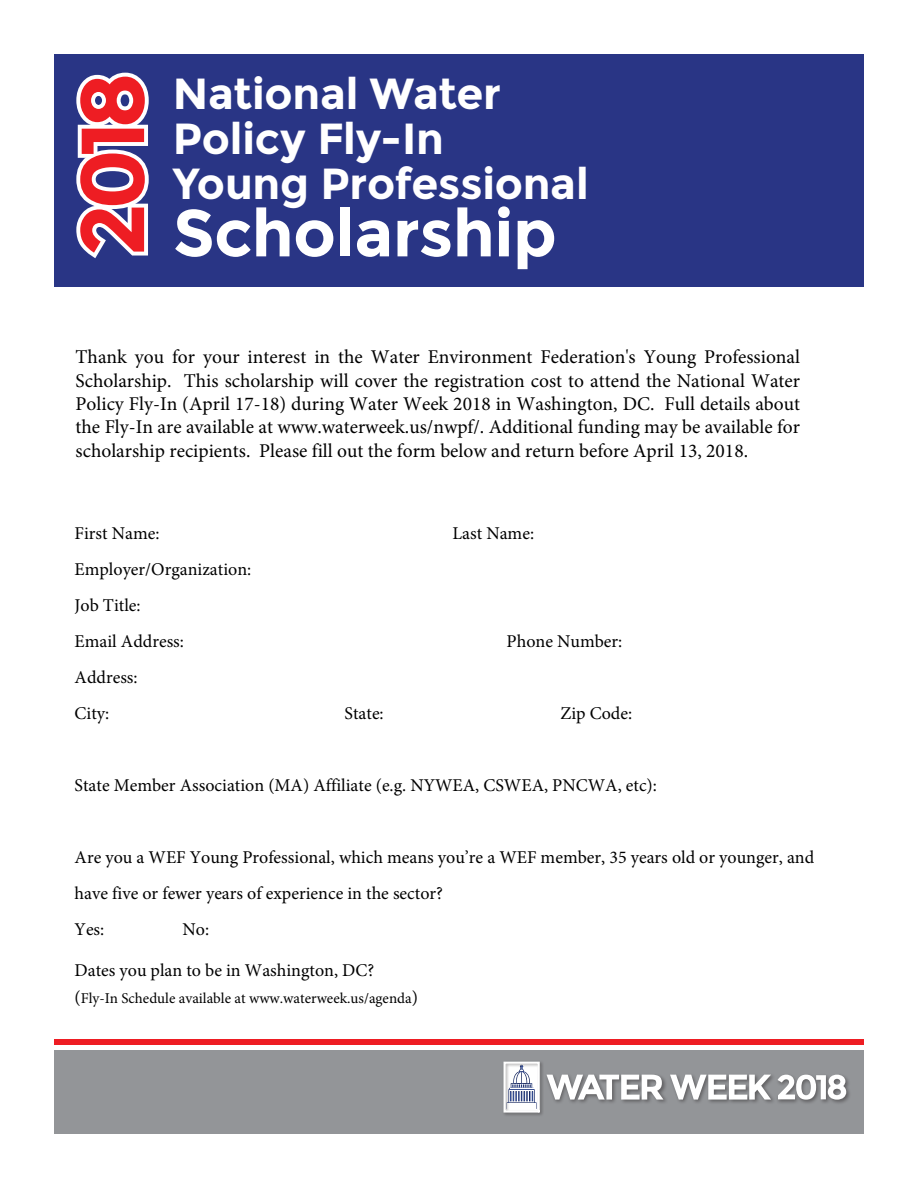
<style>
.page{position:relative;width:918px;height:1188px;background:#fff}
.page>*{position:absolute;margin:0;border:0;box-sizing:border-box;transform-origin:0 0}
.t1{font:700 89.25px "Montserrat";color:#ee1d23}
.t2{font:700 66px "Montserrat";letter-spacing:-.01em;color:#fff}
.t3{font:700 43.5px/45px "Montserrat";letter-spacing:-.005em;color:#fff}
.t4{font:19.5px/23.4px "Minion Pro";color:#000;text-align:justify}
.t5{font:18px/36px "Minion Pro";color:#000}
.t6{font:15px "Minion Pro";color:#000}
.s1{font-size:18px}
</style>
<div class="page">
<div style="left:54px;top:54px;width:810px;height:232px;background:#293585"></div>
<div style="left:54px;top:1047px;width:810px;height:87px;background:#939598"></div>
<div style="left:502px;top:1060px;width:42px;height:57px;background:#7f8082"></div>
<svg style="left:503px;top:1061px;width:37px;height:52px;background:#cfd2dd"></svg>
<div style="left:545px;top:1073px;width:123px;height:32px;background:#231f20;opacity:.45"></div>
<svg style="left:547px;top:1075px;width:116px;height:25px"></svg>
<div style="left:669px;top:1073px;width:107px;height:32px;background:#231f20;opacity:.45"></div>
<svg style="left:670px;top:1075px;width:101px;height:25px"></svg>
<div style="left:776px;top:1073px;width:75px;height:32px;background:#231f20;opacity:.45"></div>
<svg style="left:778px;top:1075px;width:68px;height:25px"></svg>
<svg style="left:76px;top:72px;width:73px;height:187px"></svg>
<div style="left:54px;top:1041px;width:810px;height:9px;background:#fff"></div>
<div style="left:54px;top:1039px;width:810px;height:6px;background:#ee1d23"></div>
<p class="t1" style="left:59px;top:257px;width:186px;rotate:-90deg">2018</p>
<p class="t3" style="left:173px;top:72px;width:417px">National Water<br>Policy Fly-In<br>Young Professional</p>
<p class="t2" style="left:173px;top:194px;width:386px">Scholarship</p>
<p class="t4" style="left:76px;top:345px;width:726px">Thank you for your interest in the Water Environment Federation's Young Professional Scholarship. This scholarship will cover the registration cost to attend the National Water Policy Fly-In (April 17-18) during Water Week 2018 in Washington, DC. Full details about the Fly-In are available at www.waterweek.us/nwpf/. Additional funding may be available for scholarship recipients. Please fill out the form below and return before April 13, 2018.</p>
<p class="t5" style="left:75px;top:515px;width:86px">First Name:</p>
<p class="t5" style="left:453px;top:515px;width:83px">Last Name:</p>
<p class="t5" style="left:75px;top:551px;width:178px">Employer/Organization:<br>Job Title:<br>Email Address:</p>
<p class="t5" style="left:507px;top:623px;width:117px">Phone Number:</p>
<p class="t5" style="left:75px;top:659px;width:65px">Address:<br>City:</p>
<p class="t5" style="left:345px;top:695px;width:41px">State:</p>
<p class="t5" style="left:561px;top:695px;width:73px">Zip Code:</p>
<p class="t5" style="left:75px;top:767px;width:584px">State Member Association (MA) Affiliate (e.g. NYWEA, CSWEA, PNCWA, etc):</p>
<p class="t5" style="left:75px;top:839px;width:741px">Are you a WEF Young Professional, which means you’re a WEF member, 35 years old or younger, and have five or fewer years of experience in the sector?<br>Yes:</p>
<p class="t5" style="left:183px;top:911px;width:28px">No:</p>
<p class="t5" style="left:75px;top:952px;width:301px">Dates you plan to be in Washington, DC?</p>
<p class="t6" style="left:75px;top:988px;width:345px"><span class="s1">(</span>Fly-In Schedule available at www.waterweek.us/agenda<span class="s1">)</span></p>
</div>
